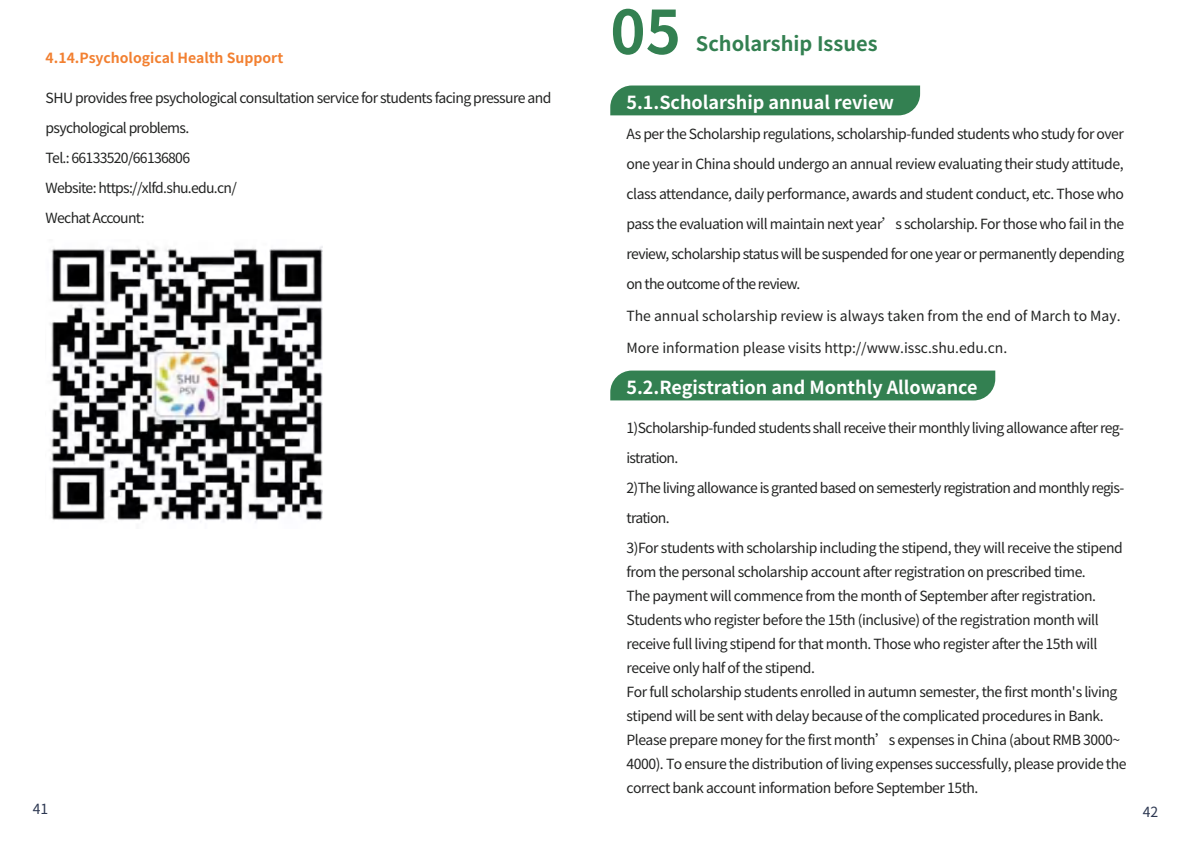
<style>
.page{position:relative;width:1191px;height:842px;background:#fff}
.page>*{position:absolute;margin:0;border:0;box-sizing:border-box;transform-origin:0 0}
.t1{font:700 60px "Source Han Sans CN";color:#338051}
.t2{font:700 20px "Source Han Sans CN";color:#338051}
.t3{font:700 18px "Source Han Sans CN";color:#fff}
.t4{font:14px/30px "Source Han Sans CN";letter-spacing:-.035em;color:#222322}
.t5{font:14px "Source Han Sans CN";letter-spacing:-.005em;color:#222322}
.t6{font:700 14px "Source Han Sans CN";color:#f28031}
.t7{font:14px "Source Han Sans CN";color:#2c3751}
</style>
<div class="page">
<img style="left:50px;top:246px;width:273px;height:276px">
<div style="left:610px;top:86px;width:310px;height:29px;background:#338051"></div>
<div style="left:610px;top:371px;width:385px;height:29px;background:#338051"></div>
<p class="t6" style="left:46px;top:50px;width:239px">4.14.Psychological Health Support</p>
<p class="t4" style="left:46px;top:83px;width:507px">SHU provides free psychological consultation service for students facing pressure and psychological problems.<br>Tel.: 66133520/66136806<br>Website: https://xlfd.shu.edu.cn/<br>Wechat Account:</p>
<h1 class="t1" style="left:610px;top:-2px;width:72px">05</h1>
<h2 class="t2" style="left:696px;top:32px;width:183px">Scholarship Issues</h2>
<p class="t3" style="left:626px;top:92px;width:269px">5.1.Scholarship annual review</p>
<p class="t4" style="left:626px;top:119px;width:499px;text-align:justify">As per the Scholarship regulations, scholarship-funded students who study for over one year in China should undergo an annual review evaluating their study attitude, class attendance, daily performance, awards and student conduct, etc. Those who pass the evaluation will maintain next year’s scholarship. For those who fail in the review, scholarship status will be suspended for one year or permanently depending on the outcome of the review.</p>
<p class="t5" style="left:626px;top:308px;width:495px">The annual scholarship review is always taken from the end of March to May.</p>
<p class="t5" style="left:626px;top:340px;width:382px">More information please visits http://www.issc.shu.edu.cn.</p>
<p class="t3" style="left:626px;top:377px;width:353px">5.2.Registration and Monthly Allowance</p>
<p class="t4" style="left:626px;top:413px;width:499px">1)Scholarship-funded students shall receive their monthly living allowance after reg-</p>
<p class="t4" style="left:626px;top:443px;width:499px">istration.<br>2)The living allowance is granted based on semesterly registration and monthly regis&shy;tration.<br>3)For students with scholarship including the stipend, they will receive the stipend</p>
<p class="t4" style="left:626px;top:560px;width:501px;line-height:24px">from the personal scholarship account after registration on prescribed time.<br>The payment will commence from the month of September after registration.<br>Students who register before the 15th (inclusive) of the registration month will receive full living stipend for that month. Those who register after the 15th will receive only half of the stipend.<br>For full scholarship students enrolled in autumn semester, the first month's living stipend will be sent with delay because of the complicated procedures in Bank.<br>Please prepare money for the first month’s expenses in China (about RMB 3000~ 4000). To ensure the distribution of living expenses successfully, please provide the correct bank account information before September 15th.</p>
<p class="t7" style="left:33px;top:801px;width:17px">41</p>
<p class="t7" style="left:1142px;top:804px;width:17px">42</p>
</div>
